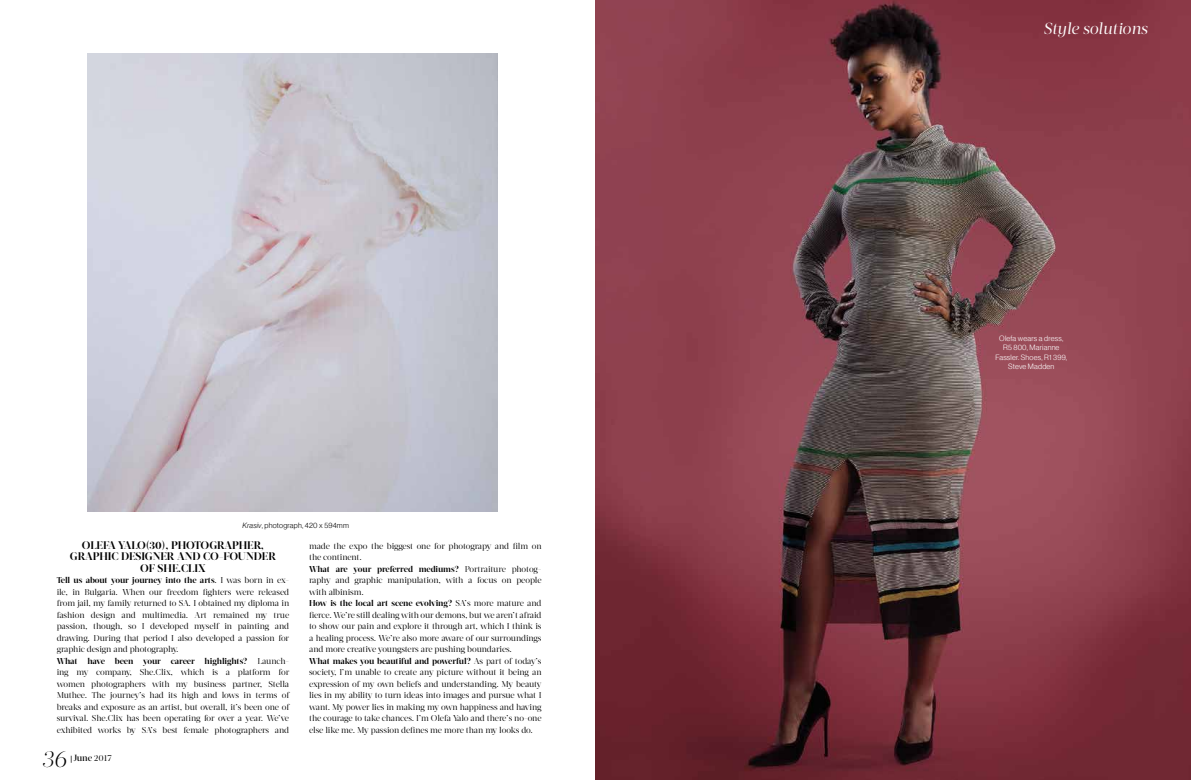
<style>
.page{position:relative;width:1191px;height:780px;background:#fff}
.page>*{position:absolute;margin:0;border:0;box-sizing:border-box;transform-origin:0 0}
.t1{font:italic 300 24px "Acta Display";color:#000}
.t2{font:italic 16px "Acta Display";letter-spacing:-.01em;color:#fff}
.t3{font:700 11px/11.5px "Acta Display";letter-spacing:-.01em;color:#000;text-align:center}
.t4{font:500 9px "Acta Display";color:#000}
.t5{font:8.5px/11.5px "Acta Display";letter-spacing:-.015em;color:#000}
.t6{font:7.5px/9.5px "N Haas Grotesk DS Pro 45 Lt";letter-spacing:.03em;color:#fff;text-align:center}
.t7{font:7.5px "N Haas Grotesk DS Pro 45 Lt";letter-spacing:.03em;color:#000}
.s1{font-family:"N Haas Grotesk DS Pro 46 Lt It"}
.s2{font-weight:400}
.s3{font-weight:700}
.s4{font-family:"Myriad Pro";font-weight:600;font-size:7px}
</style>
<div class="page">
<img style="left:595px;top:0;width:596px;height:780px">
<img style="left:88px;top:54px;width:409px;height:457px">
<p class="t7" style="left:242px;top:521px;width:108px"><span class="s1">Krasiv</span>, photograph, 420 x 594mm</p>
<p class="t3" style="left:70px;top:539px;width:207px">OLEFA YALO<span class="s2">(</span>30<span class="s2">)</span>, PHOTOGRAPHER,<br>GRAPHIC DESIGNER AND CO-FOUNDER<br>OF SHE.CLIX</p>
<p class="t5" style="left:57px;top:574px;width:234px"><span class="s3">Tell us about your journey into the arts</span>. I was born in ex&shy;ile, in Bulgaria. When our freedom fighters were released from jail, my family returned to SA. I obtained my diploma in fashion design and multimedia. Art remained my true passion, though, so I developed myself in painting and drawing. During that period I also developed a passion for graphic design and photography.<br><span class="s3">What have been your career highlights?</span> Launch&shy;ing my company, She.Clix, which is a platform for women photographers with my business partner, Stella Muthee. The journey’s had its high and lows in terms of breaks and exposure as an artist, but overall, it’s been one of survival. She.Clix has been operating for over a year. We’ve exhibited works by SA’s best female photographers and</p>
<h1 class="t1" style="left:42px;top:744px;width:27px">36</h1>
<p class="t4" style="left:70px;top:752px;width:43px"><span class="s4">|</span> June <span class="s2">2017</span></p>
<p class="t5" style="left:309px;top:540px;width:234px">made the expo the biggest one for photograpy and film on the continent.<br><span class="s3">What are your preferred mediums?</span> Portraiture photog&shy;raphy and graphic manipulation, with a focus on people with albinism.<br><span class="s3">How is the local art scene evolving?</span> SA’s more mature and fierce. We’re still dealing with our demons, but we aren’t afraid to show our pain and explore it through art, which I think is a healing process. We’re also more aware of our surroundings and more creative youngsters are pushing boundaries.<br><span class="s3">What makes you beautiful and powerful?</span> As part of today’s society, I’m unable to create any picture without it being an expression of my own beliefs and understanding. My beauty lies in my ability to turn ideas into images and pursue what I want. My power lies in making my own happiness and having the courage to take chances. I’m Olefa Yalo and there’s no-one else like me. My passion defines me more than my looks do.</p>
<h2 class="t2" style="left:1043px;top:19px;width:106px">Style solutions</h2>
<p class="t6" style="left:995px;top:333px;width:73px">Olefa wears a dress,<br>R5 800, Marianne<br>Fassler. Shoes, R1 399,<br>Steve Madden</p>
</div>
